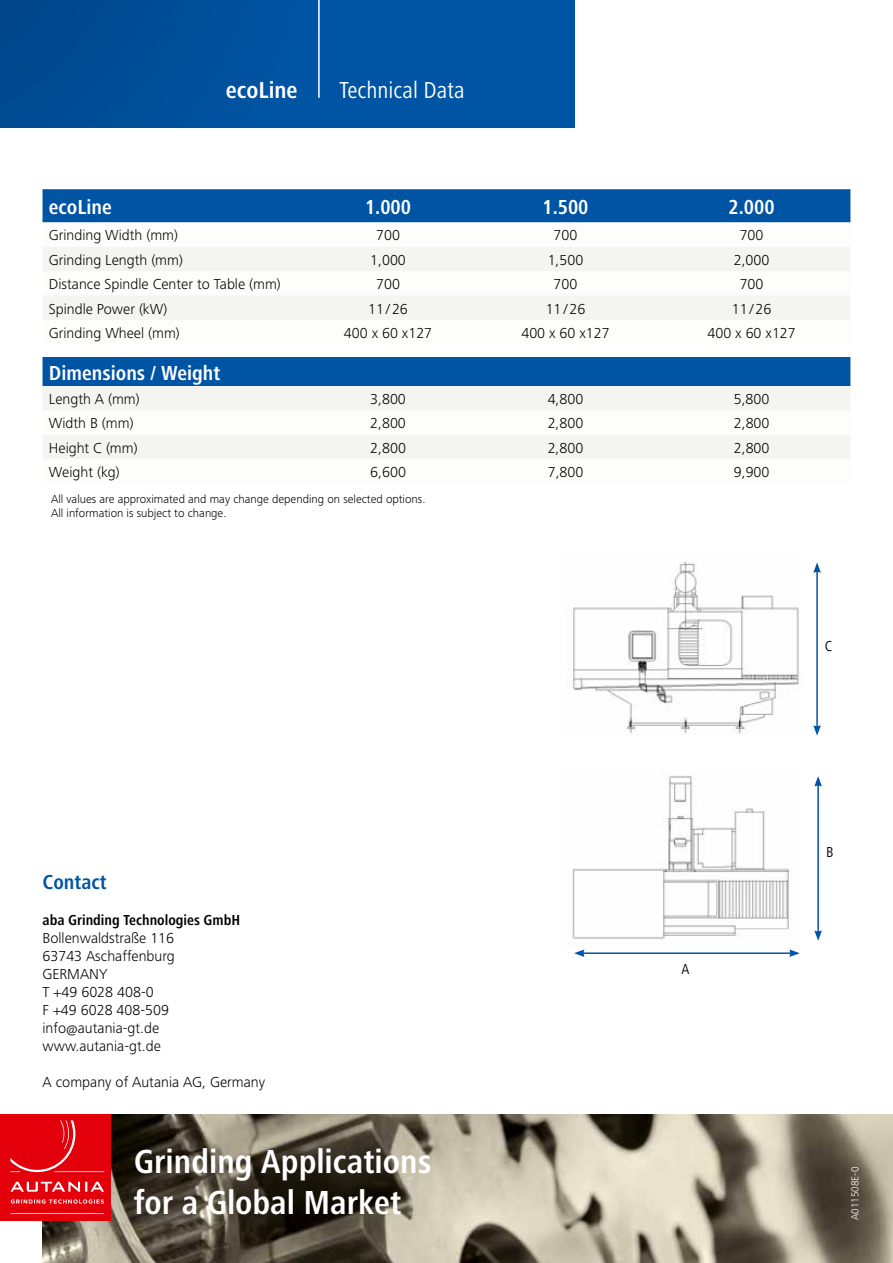
<style>
.page{position:relative;width:893px;height:1263px;background:#fff}
.page>*{position:absolute;margin:0;border:0;box-sizing:border-box;transform-origin:0 0}
.t1{font:700 condensed 34.5px/41.4px "Frutiger Next LT";color:#fff}
.t2{font:condensed 24px "Frutiger Next LT";color:#fff}
.t3{font:700 condensed 24px "Frutiger Next LT";color:#fff}
.t4{font:700 condensed 21px "Frutiger Next LT";color:#fff}
.t5{font:700 condensed 21px "Frutiger Next LT";color:#0054a4}
.t6{font:300 15px/18px "Frutiger Next LT";color:#000}
.t7{font:700 condensed 15px "Frutiger Next LT";color:#000}
.t8{font:condensed 15px "Frutiger Next LT";color:#000}
.t9{font:300 12px/14.4px "Frutiger Next LT";color:#000}
.t10{font:300 10.5px "Frutiger Next LT";color:#fff}
</style>
<div class="page">
<img style="left:43px;top:1114px;width:850px;height:149px">
<div style="left:0;top:1114px;width:111px;height:106px;background:#e3000b"></div>
<svg style="left:10px;top:1120px;width:94px;height:94px"></svg>
<div style="left:0;top:0;width:574px;height:128px;background:linear-gradient(to right,#004a91,#0057aa)"></div>
<hr style="left:318px;top:0;width:2px;height:98px;background:#fff">
<img style="left:569px;top:775px;width:223px;height:165px">
<img style="left:567px;top:561px;width:232px;height:173px">
<hr style="left:582px;top:952px;width:210px;height:2px;background:#0054a4">
<svg style="left:574px;top:949px;width:11px;height:8px"></svg>
<svg style="left:789px;top:949px;width:11px;height:8px"></svg>
<hr style="left:817px;top:784px;width:2px;height:149px;background:#0054a4">
<svg style="left:814px;top:930px;width:8px;height:11px"></svg>
<svg style="left:814px;top:776px;width:8px;height:11px"></svg>
<hr style="left:816px;top:571px;width:2px;height:156px;background:#0054a4">
<svg style="left:813px;top:725px;width:8px;height:11px"></svg>
<svg style="left:813px;top:562px;width:8px;height:11px"></svg>
<div style="left:43px;top:189px;width:807px;height:33px;background:#0054a4"></div>
<svg style="left:43px;top:247px;width:807px;height:212px;fill:#f4f4f1"></svg>
<h2 class="t3" style="left:226px;top:76px;width:73px">ecoLine</h2>
<h2 class="t2" style="left:339px;top:77px;width:127px">Technical Data</h2>
<h3 class="t4" style="left:49px;top:195px;width:64px">ecoLine</h3>
<h3 class="t4" style="left:365px;top:195px;width:47px">1.000</h3>
<h3 class="t4" style="left:543px;top:195px;width:47px">1.500</h3>
<h3 class="t4" style="left:729px;top:195px;width:47px">2.000</h3>
<p class="t6" style="left:49px;top:226px;width:131px">Grinding Width (mm)</p>
<p class="t6" style="left:376px;top:226px;width:25px">700</p>
<p class="t6" style="left:554px;top:226px;width:25px">700</p>
<p class="t6" style="left:740px;top:226px;width:25px">700</p>
<p class="t6" style="left:49px;top:251px;width:136px">Grinding Length (mm)</p>
<p class="t6" style="left:370px;top:251px;width:37px">1,000</p>
<p class="t6" style="left:548px;top:251px;width:37px">1,500</p>
<p class="t6" style="left:734px;top:251px;width:37px">2,000</p>
<p class="t6" style="left:49px;top:275px;width:233px">Distance Spindle Center to Table (mm)</p>
<p class="t6" style="left:376px;top:275px;width:25px">700</p>
<p class="t6" style="left:554px;top:275px;width:25px">700</p>
<p class="t6" style="left:740px;top:275px;width:25px">700</p>
<p class="t6" style="left:49px;top:300px;width:120px">Spindle Power (kW)</p>
<p class="t6" style="left:368px;top:300px;width:41px">11/26</p>
<p class="t6" style="left:546px;top:300px;width:41px">11/26</p>
<p class="t6" style="left:732px;top:300px;width:41px">11/26</p>
<p class="t6" style="left:49px;top:324px;width:132px">Grinding Wheel (mm)</p>
<p class="t6" style="left:344px;top:324px;width:90px">400 x 60 x127</p>
<p class="t6" style="left:521px;top:324px;width:90px">400 x 60 x127</p>
<p class="t6" style="left:707px;top:324px;width:90px">400 x 60 x127</p>
<h3 class="t4" style="left:49px;top:361px;width:173px">Dimensions / Weight</h3>
<p class="t6" style="left:49px;top:390px;width:92px">Length A (mm)</p>
<p class="t6" style="left:370px;top:390px;width:37px">3,800</p>
<p class="t6" style="left:548px;top:390px;width:37px">4,800</p>
<p class="t6" style="left:734px;top:390px;width:37px">5,800</p>
<p class="t6" style="left:49px;top:414px;width:86px">Width B (mm)</p>
<p class="t6" style="left:370px;top:414px;width:37px">2,800</p>
<p class="t6" style="left:548px;top:414px;width:37px">2,800</p>
<p class="t6" style="left:734px;top:414px;width:37px">2,800</p>
<p class="t6" style="left:49px;top:439px;width:90px">Height C (mm)</p>
<p class="t6" style="left:370px;top:439px;width:37px">2,800</p>
<p class="t6" style="left:548px;top:439px;width:37px">2,800</p>
<p class="t6" style="left:734px;top:439px;width:37px">2,800</p>
<p class="t6" style="left:49px;top:463px;width:72px">Weight (kg)</p>
<p class="t6" style="left:370px;top:463px;width:37px">6,600</p>
<p class="t6" style="left:548px;top:463px;width:37px">7,800</p>
<p class="t6" style="left:734px;top:463px;width:37px">9,900</p>
<p class="t9" style="left:51px;top:491px;width:376px">All values are approximated and may change depending on selected options.<br>All information is subject to change.</p>
<p class="t8" style="left:825px;top:637px;width:9px">C</p>
<h3 class="t5" style="left:43px;top:870px;width:66px">Contact</h3>
<p class="t7" style="left:43px;top:911px;width:199px">aba Grinding Technologies GmbH</p>
<p class="t6" style="left:43px;top:929px;width:134px">Bollenwaldstraße 116<br>63743 Aschaffenburg<br>GERMANY<br>T +49 6028 408-0<br>F +49 6028 408-509 info@autania-gt.de www.autania-gt.de</p>
<p class="t6" style="left:43px;top:1073px;width:224px">A company of Autania AG, Germany</p>
<h1 class="t1" style="left:134px;top:1140px;width:299px">Grinding Applications for a Global Market</h1>
<p class="t8" style="left:681px;top:960px;width:9px">A</p>
<p class="t8" style="left:826px;top:843px;width:9px">B</p>
<p class="t10" style="left:849px;top:1220px;width:55px;rotate:-90deg">A011508E-0</p>
</div>
